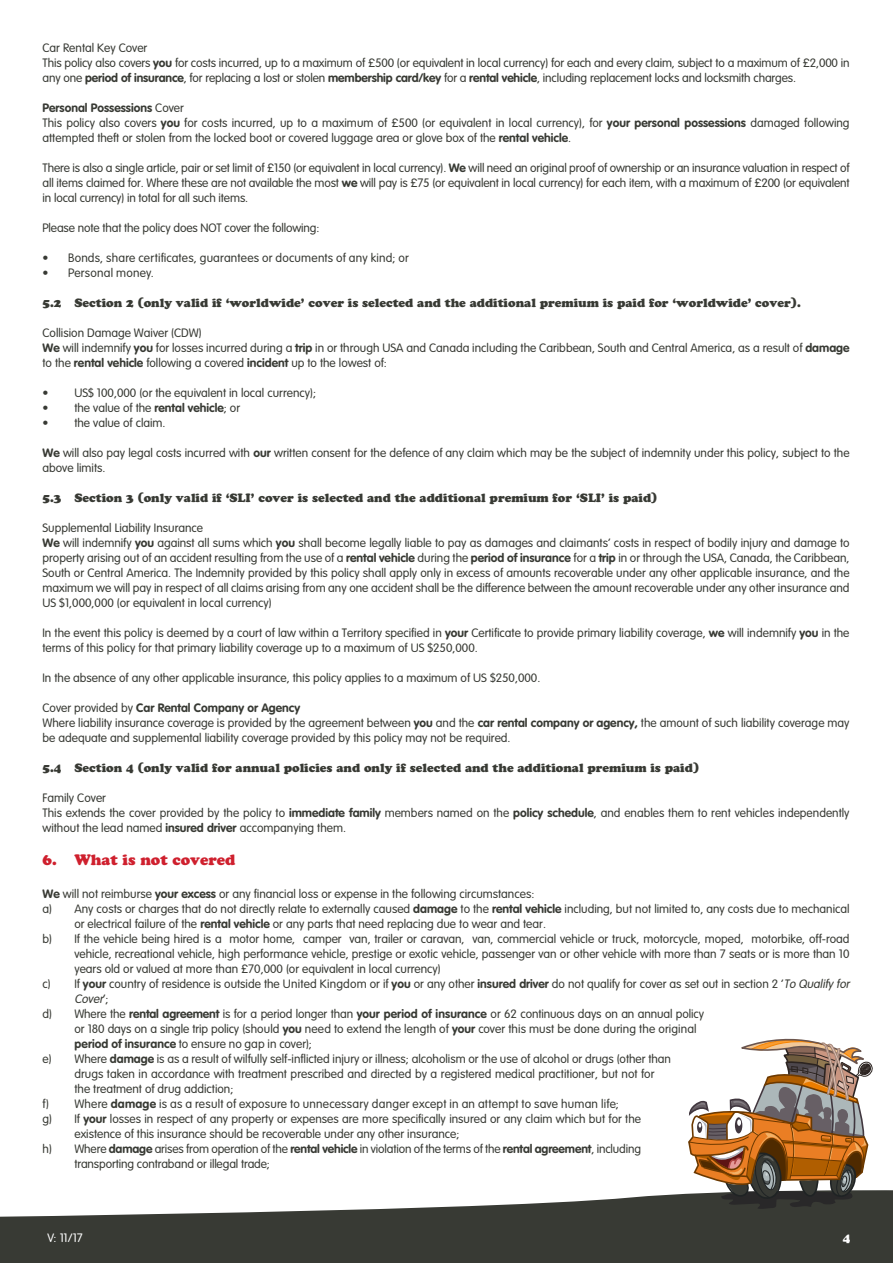
<style>
.page{position:relative;width:893px;height:1263px;background:#fff}
.page>*{position:absolute;margin:0;border:0;box-sizing:border-box;transform-origin:0 0}
.t1{font:15px "Cooper Black Std";color:#cf202e}
.t2{font:300 12px/15px "VAG Rounded Std";color:#383a34}
.t3{font:12px "Cooper Black Std";color:#383a34}
.t4{font:300 12px "VAG Rounded Std";letter-spacing:.02em;color:#383a34}
.t5{font:300 12px "VAG Rounded Std";color:#fff}
.t6{font:italic 300 12px "VAG Rounded Std";color:#383a34}
.t7{font:12px "Cooper Black Std";color:#fff}
.s1{font-weight:700}
.s2{font-style:italic}
.s3{font-style:normal}
</style>
<div class="page">
<svg style="left:0;top:1190px;width:893px;height:73px;fill:#383a34"></svg>
<svg style="left:688px;top:1038px;width:186px;height:171px"></svg>
<p class="t2" style="left:43px;top:40px;width:809px">Car Rental Key Cover<br>This policy also covers <span class="s1">you</span> for costs incurred, up to a maximum of £500 (or equivalent in local currency) for each and every claim, subject to a maximum of £2,000 in any one <span class="s1">period of insurance</span>, for replacing a lost or stolen <span class="s1">membership card/key</span> for a <span class="s1">rental vehicle</span>, including replacement locks and locksmith charges.</p>
<p class="t2" style="left:43px;top:100px;width:809px"><span class="s1">Personal Possessions</span> Cover<br>This policy also covers <span class="s1">you</span> for costs incurred, up to a maximum of £500 (or equivalent in local currency), for <span class="s1">your personal possessions</span> damaged following attempted theft or stolen from the locked boot or covered luggage area or glove box of the <span class="s1">rental vehicle</span>.</p>
<p class="t2" style="left:43px;top:160px;width:809px;text-align:justify">There is also a single article, pair or set limit of £150 (or equivalent in local currency). <span class="s1">We</span> will need an original proof of ownership or an insurance valuation in respect of all items claimed for. Where these are not available the most <span class="s1">we</span> will pay is £75 (or equivalent in local currency) for each item, with a maximum of £200 (or equivalent in local currency) in total for all such items.</p>
<p class="t2" style="left:43px;top:220px;width:278px">Please note that the policy does NOT cover the following:</p>
<p class="t4" style="left:43px;top:251px;width:368px">• Bonds, share certificates, guarantees or documents of any kind; or</p>
<p class="t4" style="left:43px;top:266px;width:113px">• Personal money.</p>
<p class="t3" style="left:43px;top:295px;width:760px">5.2 Section 2 (only valid if ‘worldwide’ cover is selected and the additional premium is paid for ‘worldwide’ cover).</p>
<p class="t2" style="left:43px;top:325px;width:809px">Collision Damage Waiver (CDW)<br><span class="s1">We</span> will indemnify <span class="s1">you</span> for losses incurred during a <span class="s1">trip</span> in or through USA and Canada including the Caribbean, South and Central America, as a result of <span class="s1">damage </span>to the <span class="s1">rental vehicle</span> following a covered <span class="s1">incident</span> up to the lowest of:</p>
<p class="t2" style="left:43px;top:385px;width:275px">• US$ 100,000 (or the equivalent in local currency);</p>
<p class="t2" style="left:43px;top:400px;width:199px">• the value of the <span class="s1">rental vehicle</span>; or</p>
<p class="t2" style="left:43px;top:415px;width:125px">• the value of claim.</p>
<p class="t2" style="left:43px;top:445px;width:809px"><span class="s1">We</span> will also pay legal costs incurred with <span class="s1">our</span> written consent for the defence of any claim which may be the subject of indemnity under this policy, subject to the above limits.</p>
<p class="t3" style="left:43px;top:490px;width:616px">5.3 Section 3 (only valid if ‘SLI’ cover is selected and the additional premium for ‘SLI’ is paid)</p>
<p class="t2" style="left:43px;top:520px;width:809px">Supplemental Liability Insurance<br><span class="s1">We</span> will indemnify <span class="s1">you</span> against all sums which <span class="s1">you</span> shall become legally liable to pay as damages and claimants’ costs in respect of bodily injury and damage to property arising out of an accident resulting from the use of a <span class="s1">rental vehicle</span> during the <span class="s1">period of insurance</span> for a <span class="s1">trip</span> in or through the USA, Canada, the Caribbean, South or Central America. The Indemnity provided by this policy shall apply only in excess of amounts recoverable under any other applicable insurance, and the maximum we will pay in respect of all claims arising from any one accident shall be the difference between the amount recoverable under any other insurance and US $1,000,000 (or equivalent in local currency)</p>
<p class="t2" style="left:43px;top:625px;width:808px">In the event this policy is deemed by a court of law within a Territory specified in <span class="s1">your</span> Certificate to provide primary liability coverage, <span class="s1">we</span> will indemnify <span class="s1">you</span> in the terms of this policy for that primary liability coverage up to a maximum of US $250,000.</p>
<p class="t2" style="left:43px;top:670px;width:499px">In the absence of any other applicable insurance, this policy applies to a maximum of US $250,000.</p>
<p class="t2" style="left:43px;top:700px;width:808px">Cover provided by <span class="s1">Car Rental Company or Agency<br></span>Where liability insurance coverage is provided by the agreement between <span class="s1">you</span> and the <span class="s1">car rental company or agency,</span> the amount of such liability coverage may be adequate and supplemental liability coverage provided by this policy may not be required.</p>
<p class="t3" style="left:43px;top:760px;width:658px">5.4 Section 4 (only valid for annual policies and only if selected and the additional premium is paid)</p>
<p class="t2" style="left:43px;top:790px;width:809px">Family Cover<br>This extends the cover provided by the policy to <span class="s1">immediate family</span> members named on the <span class="s1">policy schedule</span>, and enables them to rent vehicles independently without the lead named <span class="s1">insured driver</span> accompanying them.</p>
<p class="t1" style="left:43px;top:850px;width:194px">6. What is not covered</p>
<p class="t2" style="left:43px;top:886px;width:493px"><span class="s1">We</span> will not reimburse <span class="s1">your excess</span> or any financial loss or expense in the following circumstances:</p>
<p class="t2" style="left:43px;top:901px;width:808px">a) Any costs or charges that do not directly relate to externally caused <span class="s1">damage</span> to the <span class="s1">rental vehicle</span> including, but not limited to, any costs due to mechanical</p>
<p class="t2" style="left:74px;top:916px;width:473px">or electrical failure of the <span class="s1">rental vehicle</span> or any parts that need replacing due to wear and tear.</p>
<p class="t2" style="left:43px;top:931px;width:808px">b) If the vehicle being hired is a motor home, camper van, trailer or caravan, van, commercial vehicle or truck, motorcycle, moped, motorbike, off-road</p>
<p class="t2" style="left:74px;top:946px;width:777px">vehicle, recreational vehicle, high performance vehicle, prestige or exotic vehicle, passenger van or other vehicle with more than 7 seats or is more than 10</p>
<p class="t2" style="left:74px;top:961px;width:368px">years old or valued at more than £70,000 (or equivalent in local currency)</p>
<p class="t2" style="left:43px;top:976px;width:811px">c) If <span class="s1">your</span> country of residence is outside the United Kingdom or if <span class="s1">you</span> or any other <span class="s1">insured driver</span> do not qualify for cover as set out in section 2 ‘<span class="s2">To Qualify for</span></p>
<p class="t6" style="left:74px;top:992px;width:36px">Cover<span class="s3">’ ;</span></p>
<p class="t2" style="left:43px;top:1006px;width:663px">d) Where the <span class="s1">rental agreement</span> is for a period longer than <span class="s1">your period of insurance</span> or 62 continuous days on an annual policy</p>
<p class="t2" style="left:74px;top:1021px;width:624px">or 180 days on a single trip policy (should <span class="s1">you</span> need to extend the length of <span class="s1">your</span> cover this must be done during the original</p>
<p class="t2" style="left:74px;top:1036px;width:239px"><span class="s1">period of insurance</span> to ensure no gap in cover);</p>
<p class="t2" style="left:43px;top:1051px;width:630px">e) Where <span class="s1">damage</span> is as a result of wilfully self-inflicted injury or illness; alcoholism or the use of alcohol or drugs (other than</p>
<p class="t2" style="left:74px;top:1066px;width:582px">drugs taken in accordance with treatment prescribed and directed by a registered medical practitioner, but not for</p>
<p class="t2" style="left:74px;top:1081px;width:160px">the treatment of drug addiction;</p>
<p class="t4" style="left:43px;top:1097px;width:578px">f) Where <span class="s1">damage</span> is as a result of exposure to unnecessary danger except in an attempt to save human life;</p>
<p class="t2" style="left:43px;top:1111px;width:600px">g) If <span class="s1">your</span> losses in respect of any property or expenses are more specifically insured or any claim which but for the</p>
<p class="t2" style="left:74px;top:1126px;width:387px">existence of this insurance should be recoverable under any other insurance;</p>
<p class="t2" style="left:43px;top:1141px;width:600px">h) Where <span class="s1">damage</span> arises from operation of the <span class="s1">rental vehicle</span> in violation of the terms of the <span class="s1">rental agreement</span>, including</p>
<p class="t2" style="left:74px;top:1156px;width:197px">transporting contraband or illegal trade;</p>
<p class="t5" style="left:47px;top:1231px;width:37px">V: 11/17</p>
<p class="t7" style="left:843px;top:1230px;width:9px">4</p>
</div>
